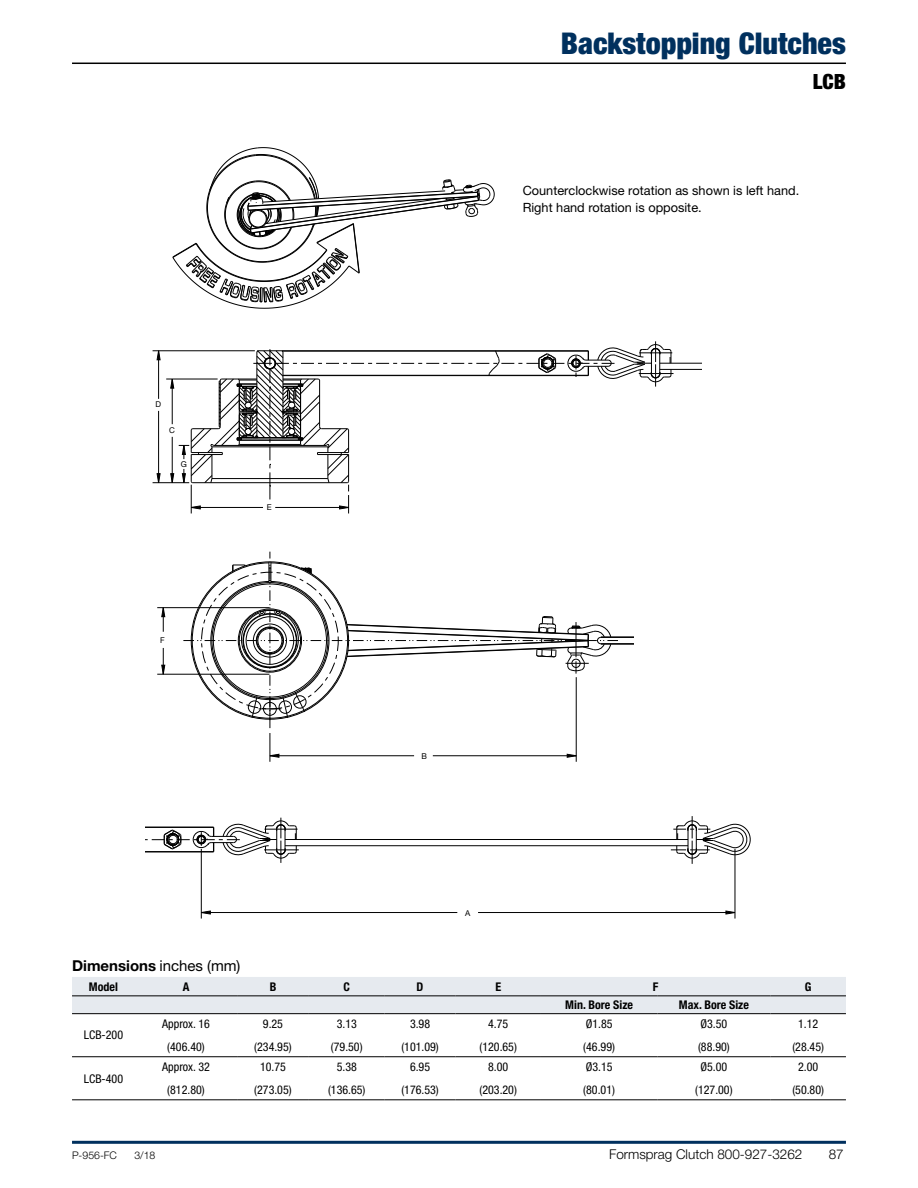
<style>
.page{position:relative;width:918px;height:1188px;background:#fff}
.page>*{position:absolute;margin:0;border:0;box-sizing:border-box;transform-origin:0 0}
.t1{font:900 condensed 30px "Helvetica Neue LT Std";color:#00305e}
.t2{font:900 condensed 21px "Helvetica Neue LT Std";color:#000}
.t3{font:700 15px "Helvetica Neue LT Std";color:#000}
.t4{font:300 13.5px "Helvetica Neue LT Std";color:#000}
._04_Blue_Subhead_12p{font:12.75px "Helvetica Neue LT Std";color:#000}
.t5{font:condensed 12px "Helvetica Neue LT Std";color:#000}
.t6{font:700 condensed 12px "Helvetica Neue LT Std";color:#000}
.t7{font:300 10.5px "Helvetica Neue LT Std";color:#000}
.t8{font:8.1px "Helvetica Neue LT Std";color:#000}
.s1{font-weight:400}
</style>
<div class="page">
<hr style="left:72px;top:1141px;width:774px;height:3px;background:#00305e">
<hr style="left:72px;top:63px;width:774px;height:1px;background:#000">
<svg style="left:172px;top:147px;width:323px;height:162px"></svg>
<hr style="left:601px;top:644px;width:33px;height:1px;background:#000">
<hr style="left:601px;top:643px;width:33px;height:1px;background:#000">
<hr style="left:601px;top:637px;width:33px;height:1px;background:#000">
<hr style="left:601px;top:636px;width:33px;height:1px;background:#000">
<svg style="left:181px;top:552px;width:437px;height:210px"></svg>
<hr style="left:576px;top:677px;width:1px;height:85px;background:#000">
<hr style="left:433px;top:755px;width:143px;height:1px;background:#000">
<hr style="left:270px;top:755px;width:144px;height:1px;background:#000">
<svg style="left:161px;top:608px;width:4px;height:24px"></svg>
<svg style="left:161px;top:648px;width:4px;height:26px"></svg>
<hr style="left:157px;top:607px;width:112px;height:1px;background:#000">
<hr style="left:157px;top:674px;width:112px;height:1px;background:#000">
<svg style="left:202px;top:911px;width:9px;height:3px"></svg>
<svg style="left:726px;top:911px;width:9px;height:3px"></svg>
<hr style="left:285px;top:845px;width:403px;height:1px;background:#000">
<hr style="left:285px;top:839px;width:403px;height:1px;background:#000">
<hr style="left:201px;top:849px;width:1px;height:70px;background:#000">
<hr style="left:735px;top:849px;width:1px;height:70px;background:#000">
<hr style="left:478px;top:912px;width:257px;height:1px;background:#000">
<hr style="left:201px;top:912px;width:256px;height:1px;background:#000">
<svg style="left:146px;top:818px;width:153px;height:45px"></svg>
<svg style="left:671px;top:816px;width:80px;height:48px"></svg>
<div style="left:72px;top:977px;width:774px;height:36px;background:#e6eaef"></div>
<hr style="left:72px;top:996px;width:63px;height:1px;background:#000">
<hr style="left:135px;top:996px;width:102px;height:1px;background:#000">
<hr style="left:237px;top:996px;width:72px;height:1px;background:#000">
<hr style="left:309px;top:996px;width:76px;height:1px;background:#000">
<hr style="left:385px;top:996px;width:71px;height:1px;background:#000">
<hr style="left:456px;top:996px;width:85px;height:1px;background:#000">
<hr style="left:541px;top:996px;width:116px;height:1px;background:#000">
<hr style="left:657px;top:996px;width:113px;height:1px;background:#000">
<hr style="left:770px;top:996px;width:76px;height:1px;background:#000">
<hr style="left:72px;top:1013px;width:63px;height:1px;background:#000">
<hr style="left:135px;top:1013px;width:102px;height:1px;background:#000">
<hr style="left:237px;top:1013px;width:72px;height:1px;background:#000">
<hr style="left:309px;top:1013px;width:76px;height:1px;background:#000">
<hr style="left:385px;top:1013px;width:71px;height:1px;background:#000">
<hr style="left:456px;top:1013px;width:85px;height:1px;background:#000">
<hr style="left:541px;top:1013px;width:116px;height:1px;background:#000">
<hr style="left:657px;top:1013px;width:113px;height:1px;background:#000">
<hr style="left:770px;top:1013px;width:76px;height:1px;background:#000">
<hr style="left:72px;top:1056px;width:63px;height:1px;background:#000">
<hr style="left:135px;top:1056px;width:102px;height:1px;background:#000">
<hr style="left:237px;top:1056px;width:72px;height:1px;background:#000">
<hr style="left:309px;top:1056px;width:76px;height:1px;background:#000">
<hr style="left:385px;top:1056px;width:71px;height:1px;background:#000">
<hr style="left:456px;top:1056px;width:85px;height:1px;background:#000">
<hr style="left:541px;top:1056px;width:116px;height:1px;background:#000">
<hr style="left:657px;top:1056px;width:113px;height:1px;background:#000">
<hr style="left:770px;top:1056px;width:76px;height:1px;background:#000">
<hr style="left:72px;top:1100px;width:63px;height:1px;background:#000">
<hr style="left:135px;top:1100px;width:102px;height:1px;background:#000">
<hr style="left:237px;top:1100px;width:72px;height:1px;background:#000">
<hr style="left:309px;top:1100px;width:76px;height:1px;background:#000">
<hr style="left:385px;top:1100px;width:71px;height:1px;background:#000">
<hr style="left:456px;top:1100px;width:85px;height:1px;background:#000">
<hr style="left:541px;top:1100px;width:116px;height:1px;background:#000">
<hr style="left:657px;top:1100px;width:113px;height:1px;background:#000">
<hr style="left:770px;top:1100px;width:76px;height:1px;background:#000">
<svg style="left:157px;top:473px;width:3px;height:9px"></svg>
<svg style="left:157px;top:351px;width:3px;height:9px"></svg>
<hr style="left:660px;top:369px;width:41px;height:1px;background:#000">
<hr style="left:660px;top:363px;width:41px;height:1px;background:#000">
<hr style="left:158px;top:351px;width:1px;height:48px;background:#000">
<hr style="left:158px;top:411px;width:1px;height:72px;background:#000">
<hr style="left:153px;top:482px;width:36px;height:1px;background:#000">
<hr style="left:166px;top:379px;width:52px;height:1px;background:#000">
<hr style="left:153px;top:350px;width:102px;height:1px;background:#000">
<svg style="left:170px;top:341px;width:504px;height:172px"></svg>
<div style="left:568px;top:377px;width:23px;height:73px;background:#fff"></div>
<div style="left:579px;top:427px;width:122px;height:16px;background:#fff"></div>
<p class="t1" style="left:561px;top:25px;width:287px">Backstopping Clutches</p>
<p class="t2" style="left:813px;top:69px;width:35px">LCB</p>
<p class="t8" style="left:156px;top:400px;width:7px">D</p>
<p class="t8" style="left:169px;top:426px;width:7px">C</p>
<p class="t8" style="left:181px;top:459px;width:8px">G</p>
<p class="t8" style="left:160px;top:636px;width:6px">F</p>
<p class="t8" style="left:267px;top:503px;width:6px">E</p>
<p class="_04_Blue_Subhead_12p" style="left:523px;top:183px;width:276px">Counterclockwise rotation as shown is left hand.</p>
<p class="_04_Blue_Subhead_12p" style="left:523px;top:200px;width:178px">Right hand rotation is opposite.</p>
<p class="t8" style="left:421px;top:751px;width:7px">B</p>
<p class="t8" style="left:465px;top:908px;width:7px">A</p>
<p class="t3" style="left:72px;top:956px;width:170px">Dimensions <span class="s1">inches (mm)</span></p>
<p class="t6" style="left:89px;top:979px;width:31px">Model</p>
<p class="t6" style="left:183px;top:979px;width:8px">A</p>
<p class="t6" style="left:270px;top:979px;width:8px">B</p>
<p class="t6" style="left:344px;top:979px;width:8px">C</p>
<p class="t6" style="left:417px;top:979px;width:8px">D</p>
<p class="t6" style="left:495px;top:979px;width:7px">E</p>
<p class="t6" style="left:653px;top:979px;width:7px">F</p>
<p class="t6" style="left:805px;top:979px;width:8px">G</p>
<p class="t6" style="left:565px;top:998px;width:69px">Min. Bore Size</p>
<p class="t6" style="left:679px;top:998px;width:72px">Max. Bore Size</p>
<p class="t5" style="left:84px;top:1028px;width:41px">LCB-200</p>
<p class="t5" style="left:586px;top:1017px;width:28px">Ø1.85</p>
<p class="t5" style="left:583px;top:1040px;width:33px">(46.99)</p>
<p class="t5" style="left:700px;top:1017px;width:28px">Ø3.50</p>
<p class="t5" style="left:698px;top:1040px;width:33px">(88.90)</p>
<p class="t5" style="left:162px;top:1017px;width:49px">Approx. 16</p>
<p class="t5" style="left:167px;top:1040px;width:39px">(406.40)</p>
<p class="t5" style="left:263px;top:1017px;width:22px">9.25</p>
<p class="t5" style="left:254px;top:1040px;width:39px">(234.95)</p>
<p class="t5" style="left:337px;top:1017px;width:22px">3.13</p>
<p class="t5" style="left:331px;top:1040px;width:33px">(79.50)</p>
<p class="t5" style="left:410px;top:1017px;width:22px">3.98</p>
<p class="t5" style="left:401px;top:1040px;width:39px">(101.09)</p>
<p class="t5" style="left:488px;top:1017px;width:22px">4.75</p>
<p class="t5" style="left:480px;top:1040px;width:39px">(120.65)</p>
<p class="t5" style="left:798px;top:1017px;width:22px">1.12</p>
<p class="t5" style="left:792px;top:1040px;width:33px">(28.45)</p>
<p class="t5" style="left:84px;top:1071px;width:41px">LCB-400</p>
<p class="t5" style="left:162px;top:1060px;width:49px">Approx. 32</p>
<p class="t5" style="left:167px;top:1083px;width:39px">(812.80)</p>
<p class="t5" style="left:260px;top:1060px;width:27px">10.75</p>
<p class="t5" style="left:254px;top:1083px;width:39px">(273.05)</p>
<p class="t5" style="left:337px;top:1060px;width:22px">5.38</p>
<p class="t5" style="left:328px;top:1083px;width:39px">(136.65)</p>
<p class="t5" style="left:410px;top:1060px;width:22px">6.95</p>
<p class="t5" style="left:401px;top:1083px;width:39px">(176.53)</p>
<p class="t5" style="left:488px;top:1060px;width:22px">8.00</p>
<p class="t5" style="left:480px;top:1083px;width:39px">(203.20)</p>
<p class="t5" style="left:586px;top:1060px;width:28px">Ø3.15</p>
<p class="t5" style="left:583px;top:1083px;width:33px">(80.01)</p>
<p class="t5" style="left:700px;top:1060px;width:28px">Ø5.00</p>
<p class="t5" style="left:695px;top:1083px;width:39px">(127.00)</p>
<p class="t5" style="left:798px;top:1060px;width:22px">2.00</p>
<p class="t5" style="left:792px;top:1083px;width:33px">(50.80)</p>
<p class="t7" style="left:72px;top:1148px;width:46px">P-956-FC</p>
<p class="t7" style="left:134px;top:1148px;width:23px">3/18</p>
<p class="t4" style="left:609px;top:1146px;width:195px">Formsprag Clutch 800-927-3262</p>
<p class="t4" style="left:829px;top:1146px;width:17px">87</p>
</div>
